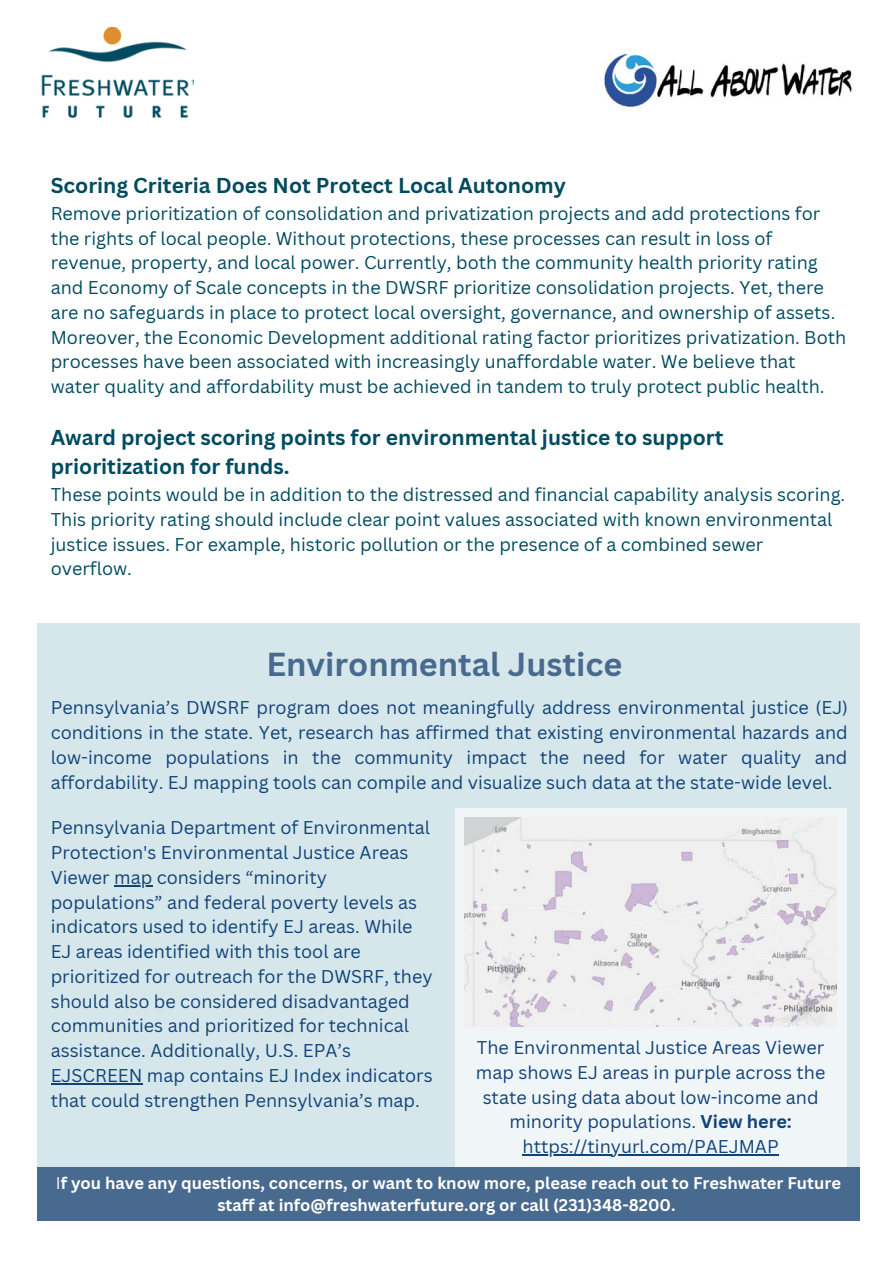
<style>
.page{position:relative;width:893px;height:1264px;background:#fff}
.page>*{position:absolute;margin:0;border:0;box-sizing:border-box;transform-origin:0 0}
.t1{font:700 32.25px "Canva Sans";color:#496a8f}
.t2{font:700 21px/29.2px "Canva Sans";color:#004b60}
.t3{font:18px/24.8px "Canva Sans";color:#114279;text-align:justify}
.t4{font:18px/24.8px "Canva Sans";color:#004b60}
.t5{font:700 16.5px/22.5px "Canva Sans";color:#fff;text-align:center}
.s1{font-weight:700}
.s2{font-weight:400}
</style>
<div class="page">
<div style="left:37px;top:623px;width:822px;height:543px;background:#d6e7eb"></div>
<div style="left:455px;top:808px;width:391px;height:364px;background:#f0f6f8"></div>
<div style="left:37px;top:1166px;width:822px;height:54px;background:#496a8f"></div>
<img style="left:41px;top:27px;width:153px;height:91px">
<img style="left:604px;top:53px;width:248px;height:55px">
<img style="left:465px;top:817px;width:371px;height:209px">
<hr style="left:522px;top:1154px;width:256px;height:1px;background:#114279">
<hr style="left:114px;top:885px;width:38px;height:1px;background:#114279">
<hr style="left:51px;top:1082px;width:91px;height:2px;background:#114279">
<p class="t2" style="left:51px;top:170px;width:516px">Scoring Criteria Does Not Protect Local Autonomy</p>
<p class="t4" style="left:51px;top:200px;width:797px">Remove prioritization of consolidation and privatization projects and add protections for the rights of local people. Without protections, these processes can result in loss of revenue, property, and local power. Currently, both the community health priority rating and Economy of Scale concepts in the DWSRF prioritize consolidation projects. Yet, there are no safeguards in place to protect local oversight, governance, and ownership of assets.<br>Moreover, the Economic Development additional rating factor prioritizes privatization. Both processes have been associated with increasingly unaffordable water. We believe that water quality and affordability must be achieved in tandem to truly protect public health.</p>
<p class="t2" style="left:51px;top:422px;width:674px">Award project scoring points for environmental justice to support prioritization for funds.</p>
<p class="t4" style="left:51px;top:481px;width:796px">These points would be in addition to the distressed and financial capability analysis scoring.<br>This priority rating should include clear point values associated with known environmental justice issues. For example, historic pollution or the presence of a combined sewer overflow.</p>
<p class="t1" style="left:266px;top:641px;width:357px">Environmental Justice</p>
<p class="t3" style="left:51px;top:695px;width:798px">Pennsylvania’s DWSRF program does not meaningfully address environmental justice (EJ) conditions in the state. Yet, research has affirmed that existing environmental hazards and low-income populations in the community impact the need for water quality and affordability. EJ mapping tools can compile and visualize such data at the state-wide level.</p>
<p class="t3" style="left:51px;top:815px;width:383px;text-align:left">Pennsylvania Department of Environmental Protection's Environmental Justice Areas Viewer map considers “minority populations” and federal poverty levels as indicators used to identify EJ areas. While EJ areas identified with this tool are prioritized for outreach for the DWSRF, they should also be considered disadvantaged communities and prioritized for technical assistance. Additionally, U.S. EPA’s EJSCREEN map contains EJ Index indicators that could strengthen Pennsylvania’s map.</p>
<p class="t3" style="left:476px;top:1034px;width:351px;text-align:center">The Environmental Justice Areas Viewer map shows EJ areas in purple across the state using data about low-income and minority populations. <span class="s1">View here: </span>https://tinyurl.com/PAEJMAP</p>
<p class="t5" style="left:56px;top:1171px;width:786px"><span class="s2">I</span>f you have any questions, concerns, or want to know more, please reach out to Freshwater Future staff at info@freshwaterfuture.org or call (231)348-8200.</p>
</div>
